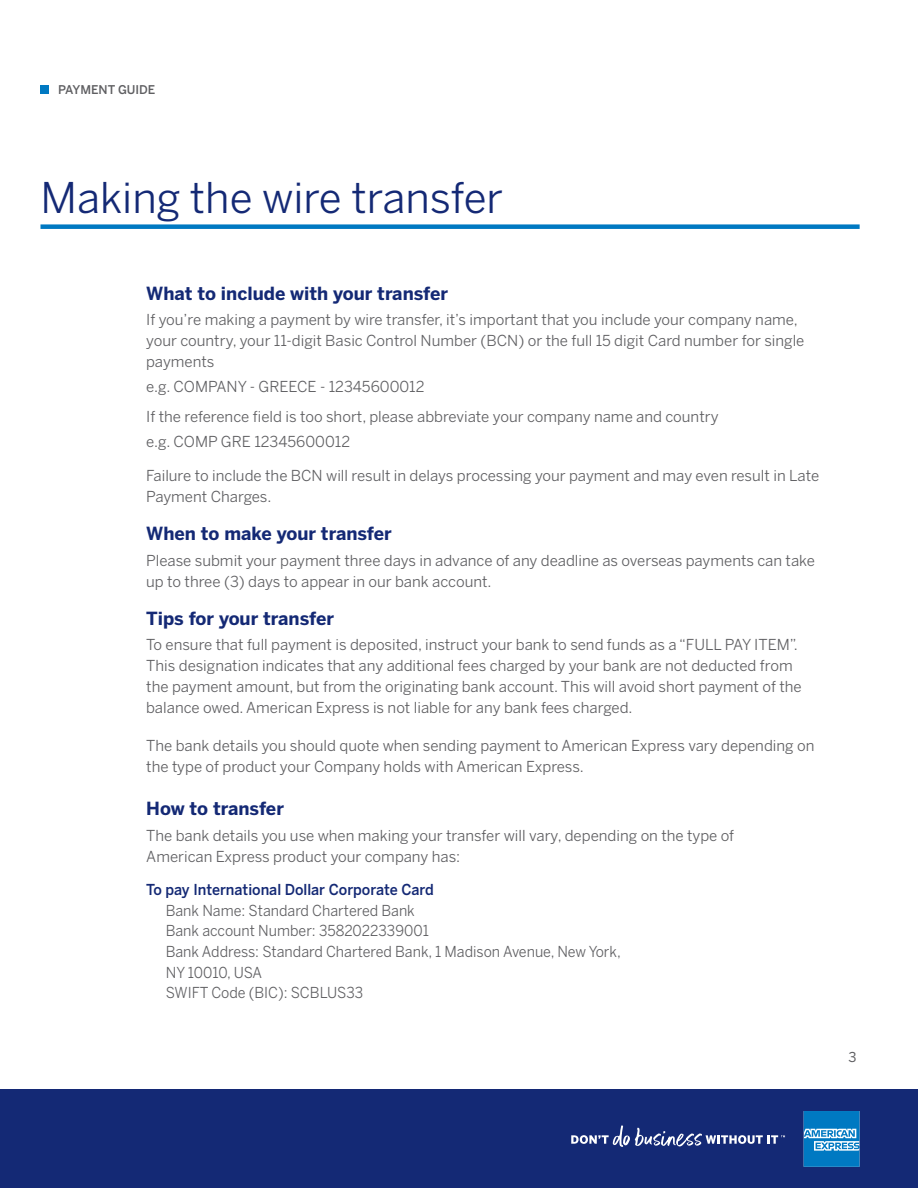
<style>
.page{position:relative;width:918px;height:1188px;background:#fff}
.page>*{position:absolute;margin:0;border:0;box-sizing:border-box;transform-origin:0 0}
.t1{font:42px "Benton Sans";color:#142975}
.t2{font:700 18px "Benton Sans";color:#142975}
.t3{font:15px/21px "Benton Sans";color:#5f5f62}
.t4{font:15px "Benton Sans";color:#5f5f62;scale:.95 1}
.t5{font:500 15px "Benton Sans";color:#142975;scale:.95 1}
.t6{font:13.5px "Benton Sans";color:#5f5f62}
.t7{font:500 12px "Benton Sans";color:#5f5f62}
</style>
<div class="page">
<div style="left:0;top:1090px;width:918px;height:98px;background:#142975"></div>
<svg style="left:804px;top:1111px;width:56px;height:56px;background:#2d90cc"></svg>
<svg style="left:571px;top:1125px;width:214px;height:22px"></svg>
<div style="left:40px;top:224px;width:820px;height:5px;background:#0079c2"></div>
<div style="left:40px;top:85px;width:9px;height:9px;background:#0079c2"></div>
<p class="t7" style="left:58px;top:82px;width:99px">PAYMENT GUIDE</p>
<p class="t1" style="left:40px;top:173px;width:464px">Making the wire transfer</p>
<p class="t2" style="left:146px;top:282px;width:303px">What to include with your transfer</p>
<p class="t3" style="left:146px;top:309px;width:660px">If you’re making a payment by wire transfer, it’s important that you include your company name, your country, your 11-digit Basic Control Number (BCN) or the full 15 digit Card number for single payments</p>
<p class="t3" style="left:146px;top:376px;width:280px">e.g. COMPANY - GREECE - 12345600012</p>
<p class="t3" style="left:146px;top:406px;width:574px">If the reference field is too short, please abbreviate your company name and country</p>
<p class="t3" style="left:146px;top:431px;width:205px">e.g. COMP GRE 12345600012</p>
<p class="t3" style="left:146px;top:465px;width:675px">Failure to include the BCN will result in delays processing your payment and may even result in Late<br>Payment Charges.</p>
<p class="t2" style="left:146px;top:523px;width:247px">When to make your transfer</p>
<p class="t3" style="left:146px;top:549px;width:670px">Please submit your payment three days in advance of any deadline as overseas payments can take up to three (3) days to appear in our bank account.</p>
<p class="t2" style="left:146px;top:608px;width:189px">Tips for your transfer</p>
<p class="t3" style="left:146px;top:634px;width:657px">To ensure that full payment is deposited, instruct your bank to send funds as a “FULL PAY ITEM”.<br>This designation indicates that any additional fees charged by your bank are not deducted from the payment amount, but from the originating bank account. This will avoid short payment of the balance owed. American Express is not liable for any bank fees charged.</p>
<p class="t3" style="left:146px;top:735px;width:670px">The bank details you should quote when sending payment to American Express vary depending on the type of product your Company holds with American Express.</p>
<p class="t2" style="left:146px;top:798px;width:139px">How to transfer</p>
<p class="t3" style="left:146px;top:824px;width:590px">The bank details you use when making your transfer will vary, depending on the type of<br>American Express product your company has:</p>
<p class="t5" style="left:146px;top:881px;width:304px">To pay International Dollar Corporate Card</p>
<p class="t4" style="left:166px;top:901px;width:264px">Bank Name: Standard Chartered Bank</p>
<p class="t4" style="left:166px;top:922px;width:278px">Bank account Number: 3582022339001</p>
<p class="t4" style="left:166px;top:943px;width:481px">Bank Address: Standard Chartered Bank, 1 Madison Avenue, New York,</p>
<p class="t4" style="left:166px;top:963px;width:103px">NY 10010, USA</p>
<p class="t4" style="left:166px;top:984px;width:209px">SWIFT Code (BIC): SCBLUS33</p>
<p class="t6" style="left:849px;top:1049px;width:10px">3</p>
</div>
